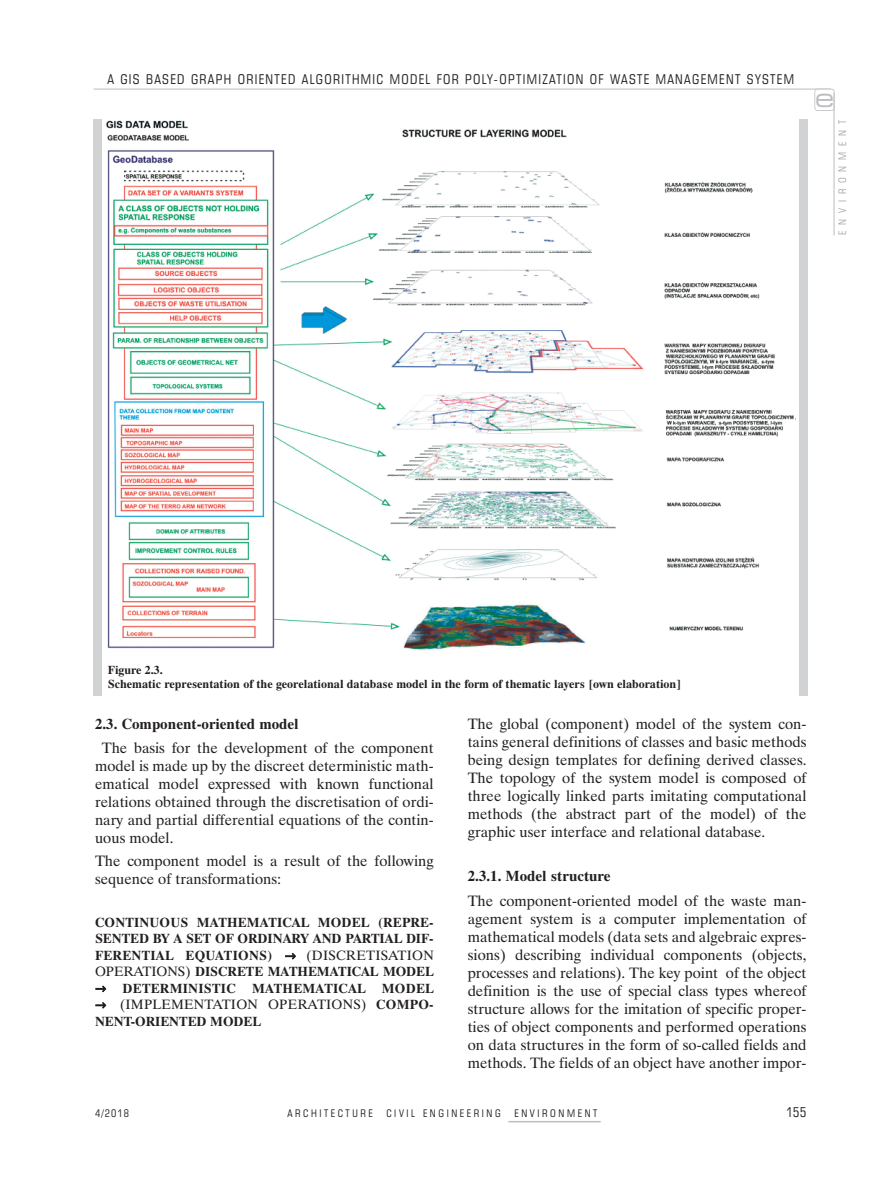
<style>
.page{position:relative;width:893px;height:1191px;background:#fff}
.page>*{position:absolute;margin:0;border:0;box-sizing:border-box;transform-origin:0 0}
.t1{font:25.5px "Square 721 Ex EU";color:#bcbdc0}
.t2{font:15px/18px "Dutch 801 EU";color:#231f20;text-align:justify}
.t3{font:700 15px "Dutch 801 EU";color:#231f20}
.t4{font:700 13.5px/16.6px "Dutch 801 EU";color:#231f20;text-align:justify}
.t5{font:13.5px "Square 721 Cn EU";letter-spacing:.1em;color:#231f20}
.t6{font:13.5px/16.8px "Dutch 801 EU";letter-spacing:.02em;color:#231f20}
.t7{font:700 13.5px "Dutch 801 EU";letter-spacing:.02em;color:#231f20}
.t8{font:700 12px/14.4px "Dutch 801 EU";color:#231f20}
.t9{font:10.5px "Square 721 Cn EU";letter-spacing:.25em;color:#231f20}
.t10{font:10.5px "Square 721 Cn EU";letter-spacing:.55em;color:#a8a9ad}
.s1{font-family:"Cambria Math";font-weight:400}
.s2{font-weight:400}
.s3{font-family:"Cambria Math"}
.s4{font-weight:700}
</style>
<div class="page">
<hr style="left:94px;top:89px;width:737px;height:1px;background:#bcbdc0">
<div style="left:814px;top:89px;width:20px;height:22px;border:2px solid #bcbdc0;border-radius:3px"></div>
<hr style="left:834px;top:93px;width:1px;height:142px;background:#bcbdc0">
<hr style="left:508px;top:1121px;width:93px;height:1px;background:#bcbdc0">
<div style="left:94px;top:119px;width:8px;height:576px;background:#d1d2d4"></div>
<div style="left:799px;top:119px;width:9px;height:576px;background:#d1d2d4"></div>
<img style="left:106px;top:120px;width:688px;height:531px">
<p class="t5" style="left:107px;top:71px;width:688px">A GIS BASED GRAPH ORIENTED ALGORITHMIC MODEL FOR POLY-OPTIMIZATION OF WASTE MANAGEMENT SYSTEM</p>
<h1 class="t1" style="left:815px;top:82px;width:21px">e</h1>
<p class="t10" style="left:836px;top:235px;width:116px;rotate:-90deg">ENVIRONMENT</p>
<p class="t8" style="left:108px;top:663px;width:575px">Figure 2.3.<br>Schematic representation of the georelational database model in the form of thematic layers [own elaboration]</p>
<p class="t3" style="left:95px;top:714px;width:205px">2.3. Component-oriented model</p>
<p class="t2" style="left:95px;top:739px;width:340px;text-indent:7px">The basis for the development of the component model is made up by the discreet deterministic math&shy;ematical model expressed with known functional relations obtained through the discretisation of ordi&shy;nary and partial differential equations of the contin&shy;uous model.</p>
<p class="t2" style="left:95px;top:851px;width:340px">The component model is a result of the following sequence of transformations:</p>
<p class="t4" style="left:95px;top:915px;width:340px">CONTINUOUS MATHEMATICAL MODEL (REPRE-SENTED BY A SET OF ORDINARY AND PARTIAL DIF-FERENTIAL EQUATIONS) <span class="s1">→</span> <span class="s2">(DISCRETISATION</span></p>
<p class="t4" style="left:95px;top:963px;width:340px"><span class="s2">OPERATIONS)</span> DISCRETE MATHEMATICAL MODEL</p>
<p class="t7" style="left:95px;top:980px;width:340px"><span class="s1">→</span> DETERMINISTIC MATHEMATICAL MODEL</p>
<p class="t6" style="left:95px;top:996px;width:340px"><span class="s3">→</span> (IMPLEMENTATION OPERATIONS) <span class="s4">COMPO-<br>NENT-ORIENTED MODEL</span></p>
<p class="t2" style="left:468px;top:715px;width:340px">The global (component) model of the system con&shy;tains general definitions of classes and basic methods being design templates for defining derived classes.<br>The topology of the system model is composed of three logically linked parts imitating computational methods (the abstract part of the model) of the graphic user interface and relational database.</p>
<p class="t3" style="left:468px;top:867px;width:144px">2.3.1. Model structure</p>
<p class="t2" style="left:468px;top:892px;width:340px">The component-oriented model of the waste man&shy;agement system is a computer implementation of mathematical models (data sets and algebraic expres&shy;sions) describing individual components (objects, processes and relations). The key point of the object definition is the use of special class types whereof structure allows for the imitation of specific proper&shy;ties of object components and performed operations on data structures in the form of so-called fields and methods. The fields of an object have another impor-</p>
<p class="t9" style="left:95px;top:1107px;width:36px">4/2018</p>
<p class="t9" style="left:287px;top:1107px;width:87px">ARCHITECTURE</p>
<p class="t9" style="left:386px;top:1107px;width:116px">CIVIL ENGINEERING</p>
<p class="t9" style="left:514px;top:1107px;width:85px">ENVIRONMENT</p>
<p class="t5" style="left:786px;top:1104px;width:22px">155</p>
</div>
